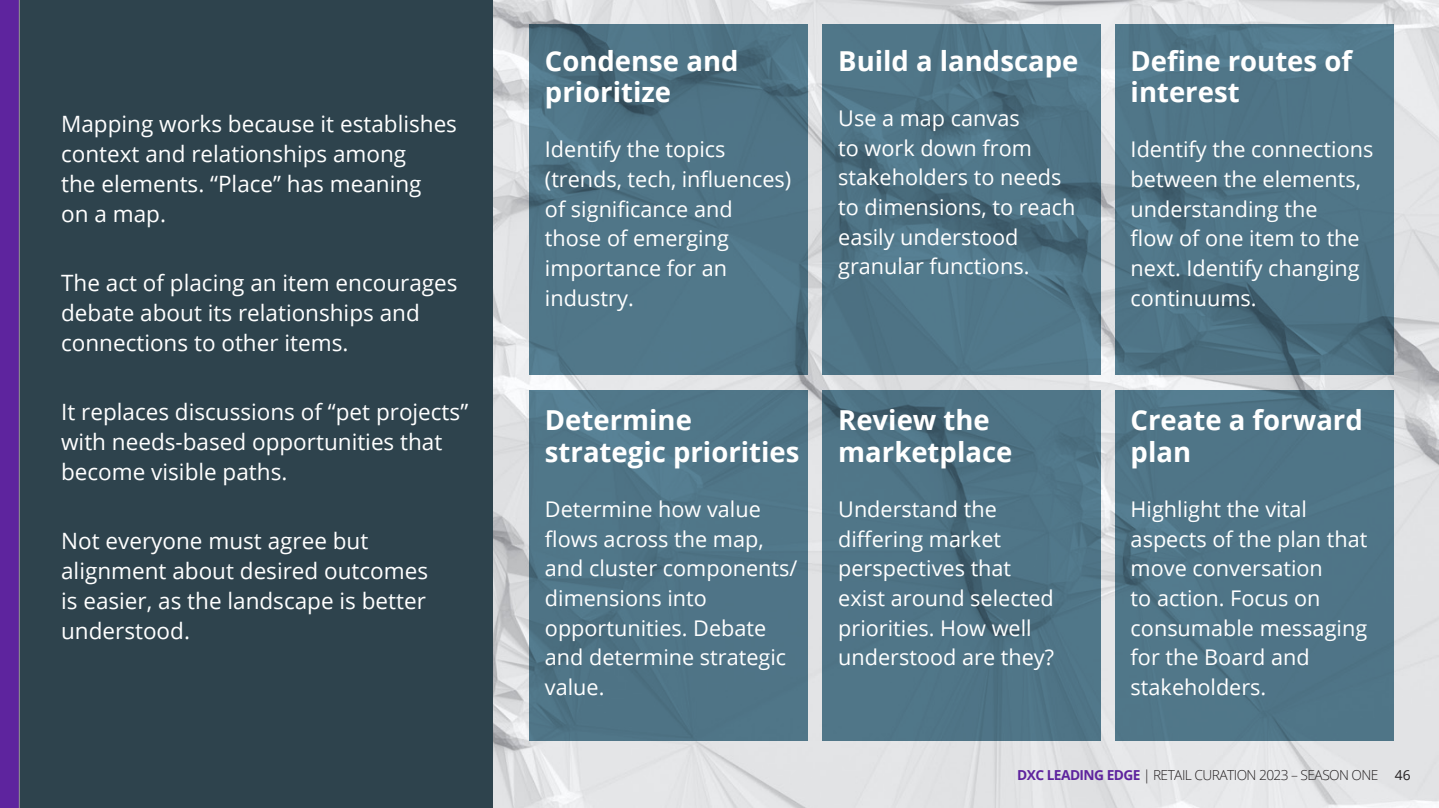
<style>
.page{position:relative;width:1439px;height:808px;background:#fff}
.page>*{position:absolute;margin:0;border:0;box-sizing:border-box;transform-origin:0 0}
.Heading_1{font:33.75px "Open Sans";letter-spacing:-.02em;color:#fff}
.Body_text{font:700 27.5px/31.2px "Open Sans";color:#fff}
.Body_text-2{font:22.5px/30px "Open Sans";color:#fff}
.Body_text-3{font:21.62px/29.6px "Open Sans";color:#fff}
.t1{font:300 13.75px "Open Sans";letter-spacing:-.04em;color:#231f20}
.s1{font-weight:700;color:#5e249e}
.s2{font-weight:400}
</style>
<div class="page">
<img style="left:493px;top:0;width:946px;height:808px">
<div style="left:18px;top:0;width:475px;height:808px;background:#2e434d"></div>
<svg style="left:530px;top:25px;width:278px;height:350px;fill:#507688"></svg>
<svg style="left:823px;top:25px;width:278px;height:350px;fill:#507688"></svg>
<svg style="left:1116px;top:25px;width:278px;height:350px;fill:#4f7587"></svg>
<div style="left:530px;top:390px;width:278px;height:351px;background:#4f7587"></div>
<svg style="left:823px;top:390px;width:278px;height:351px;fill:#4f7487"></svg>
<div style="left:1116px;top:390px;width:278px;height:351px;background:#4f7587"></div>
<div style="left:0;top:0;width:19px;height:808px;background:#5e249e"></div>
<p class="Body_text-2" style="left:61px;top:108px;width:397px">Mapping works because it establishes context and relationships among<br>the elements. “Place” has meaning<br>on a map.</p>
<p class="Heading_1" style="left:45px;top:106px;width:271px">RETAIL LOGISTICS</p>
<p class="Body_text-2" style="left:61px;top:267px;width:398px">The act of placing an item encourages debate about its relationships and connections to other items.</p>
<p class="Body_text-2" style="left:61px;top:396px;width:408px">It replaces discussions of “pet projects” with needs-based opportunities that become visible paths.</p>
<p class="Body_text-2" style="left:61px;top:525px;width:368px">Not everyone must agree but alignment about desired outcomes is easier, as the landscape is better understood.</p>
<p class="Body_text" style="left:545px;top:44px;width:195px">Condense and prioritize</p>
<p class="Body_text-3" style="left:545px;top:134px;width:248px">Identify the topics (trends, tech, influences) of significance and those of emerging importance for an industry.</p>
<p class="Body_text" style="left:545px;top:404px;width:256px">Determine strategic priorities</p>
<p class="Body_text-3" style="left:545px;top:494px;width:254px">Determine how value flows across the map, and cluster components/ dimensions into opportunities. Debate and determine strategic value.</p>
<p class="Body_text" style="left:838px;top:44px;width:242px">Build a landscape</p>
<p class="Body_text-3" style="left:838px;top:103px;width:239px">Use a map canvas<br>to work down from stakeholders to needs to dimensions, to reach easily understood granular functions.</p>
<p class="Body_text" style="left:838px;top:404px;width:176px">Review the marketplace</p>
<p class="Body_text-3" style="left:838px;top:494px;width:217px">Understand the differing market perspectives that exist around selected priorities. How well understood are they?</p>
<p class="Body_text" style="left:1130px;top:44px;width:223px">Define routes of interest</p>
<p class="Body_text-3" style="left:1130px;top:134px;width:244px">Identify the connections between the elements, understanding the<br>flow of one item to the next. Identify changing continuums.</p>
<p class="Body_text" style="left:1130px;top:404px;width:234px">Create a forward plan</p>
<p class="Body_text-3" style="left:1130px;top:494px;width:238px">Highlight the vital aspects of the plan that move conversation<br>to action. Focus on consumable messaging for the Board and stakeholders.</p>
<p class="t1" style="left:1017px;top:765px;width:395px"><span class="s1">DXC LEADING EDGE</span> | RETAIL CURATION 2023 – SEASON ONE <span class="s2">46</span></p>
</div>
